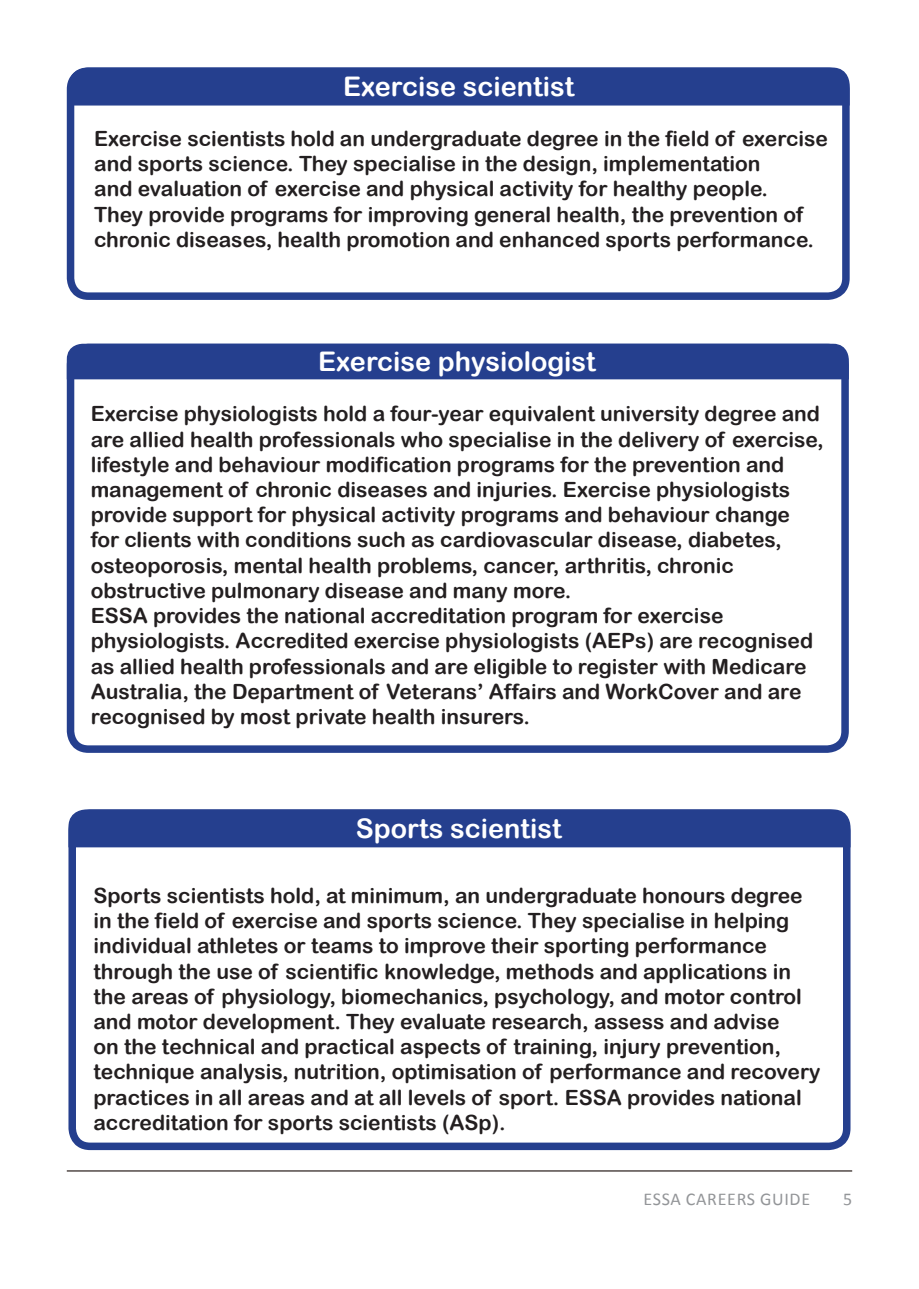
<style>
.page{position:relative;width:919px;height:1289px;background:#fff}
.page>*{position:absolute;margin:0;border:0;box-sizing:border-box;transform-origin:0 0}
.t1{font:27px "Arial Rounded MT Bold";color:#fff}
.t2{font:21px/25.2px "Arial Rounded MT Bold";color:#231f20}
.t3{font:18px "Calibri";letter-spacing:.04em;color:#939598}
</style>
<div class="page">
<hr style="left:67px;top:1170px;width:785px;height:1px;background:#524a47">
<div style="left:67px;top:68px;width:782px;height:232px;border:8px solid #253f8e;border-radius:18px"></div>
<div style="left:69px;top:67px;width:781px;height:39px;background:#253f8e"></div>
<div style="left:67px;top:344px;width:781px;height:408px;border:8px solid #253f8e;border-radius:18px"></div>
<div style="left:66px;top:343px;width:783px;height:37px;background:#253f8e"></div>
<div style="left:68px;top:809px;width:782px;height:341px;border:8px solid #253f8e;border-radius:18px"></div>
<div style="left:68px;top:809px;width:783px;height:39px;background:#253f8e"></div>
<p class="t1" style="left:343px;top:71px;width:233px">Exercise scientist</p>
<p class="t2" style="left:94px;top:126px;width:735px">Exercise scientists hold an undergraduate degree in the field of exercise and sports science. They specialise in the design, implementation<br>and evaluation of exercise and physical activity for healthy people.<br>They provide programs for improving general health, the prevention of chronic diseases, health promotion and enhanced sports performance.</p>
<p class="t1" style="left:318px;top:346px;width:279px">Exercise physiologist</p>
<p class="t2" style="left:91px;top:401px;width:734px">Exercise physiologists hold a four-year equivalent university degree and are allied health professionals who specialise in the delivery of exercise, lifestyle and behaviour modification programs for the prevention and management of chronic diseases and injuries. Exercise physiologists provide support for physical activity programs and behaviour change<br>for clients with conditions such as cardiovascular disease, diabetes, osteoporosis, mental health problems, cancer, arthritis, chronic obstructive pulmonary disease and many more.<br>ESSA provides the national accreditation program for exercise physiologists. Accredited exercise physiologists (AEPs) are recognised as allied health professionals and are eligible to register with Medicare Australia, the Department of Veterans’ Affairs and WorkCover and are recognised by most private health insurers.</p>
<p class="t1" style="left:356px;top:812px;width:207px">Sports scientist</p>
<p class="t2" style="left:93px;top:882px;width:728px">Sports scientists hold, at minimum, an undergraduate honours degree in the field of exercise and sports science. They specialise in helping individual athletes or teams to improve their sporting performance through the use of scientific knowledge, methods and applications in the areas of physiology, biomechanics, psychology, and motor control and motor development. They evaluate research, assess and advise<br>on the technical and practical aspects of training, injury prevention, technique analysis, nutrition, optimisation of performance and recovery practices in all areas and at all levels of sport. ESSA provides national accreditation for sports scientists (ASp).</p>
<p class="t3" style="left:643px;top:1187px;width:166px">ESSA CAREERS GUIDE</p>
<p class="t3" style="left:843px;top:1187px;width:11px">5</p>
</div>
